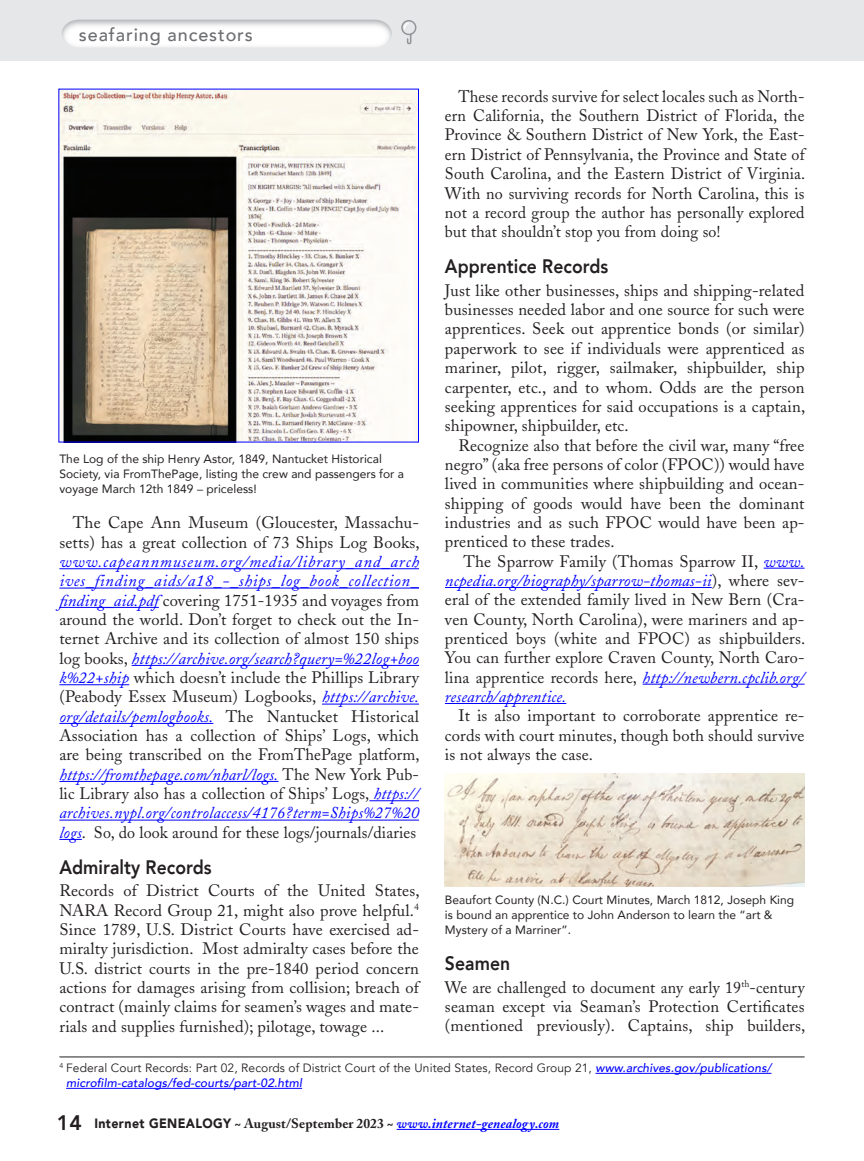
<style>
.page{position:relative;width:864px;height:1161px;background:#fff}
.page>*{position:absolute;margin:0;border:0;box-sizing:border-box;transform-origin:0 0}
.Subheads{font:800 19.5px "Avenir";letter-spacing:.005em;color:#231f20;scale:.9 1}
.Flag{font:500 18px "Avenir";letter-spacing:.05em;color:#6c6d70}
.Body_copy{font:16.5px/19.4px "Adobe Caslon";letter-spacing:.01em;color:#231f20;text-align:justify}
.Body_copy-2{font:16.5px/19.4px "Adobe Caslon";letter-spacing:.01em;color:#231f20;text-align:justify;scale:.96 1}
.t1{font:italic 700 13.5px "Adobe Caslon";letter-spacing:.01em;color:#00f}
.t2{font:12px/15px "Avenir";letter-spacing:.005em;color:#231f20}
.footnote{font:12px/15px "Avenir";letter-spacing:.01em;color:#231f20}
.s1{font-style:italic;color:#00f}
.s2{font-weight:500;font-style:italic;color:#00f}
.s3{font-family:"Avenir";font-weight:800;font-style:normal;font-size:21px;color:#231f20}
.s4{font-family:"Avenir";font-weight:900;font-style:normal;color:#231f20}
.s5{font-style:normal;color:#231f20}
</style>
<div class="page">
<hr style="left:397px;top:1129px;width:162px;height:1px;background:#00f">
<svg style="left:0;top:0;width:864px;height:61px;background:#e8e9ea"></svg>
<svg style="left:401px;top:20px;width:15px;height:24px"></svg>
<hr style="left:59px;top:568px;width:360px;height:1px;background:#00f">
<hr style="left:59px;top:588px;width:360px;height:1px;background:#00f">
<hr style="left:59px;top:607px;width:100px;height:1px;background:#00f">
<hr style="left:132px;top:665px;width:287px;height:1px;background:#00f">
<hr style="left:59px;top:684px;width:70px;height:1px;background:#00f">
<hr style="left:322px;top:704px;width:97px;height:1px;background:#00f">
<hr style="left:59px;top:723px;width:154px;height:1px;background:#00f">
<hr style="left:59px;top:781px;width:219px;height:1px;background:#00f">
<hr style="left:369px;top:800px;width:50px;height:1px;background:#00f">
<hr style="left:59px;top:820px;width:360px;height:1px;background:#00f">
<svg style="left:59px;top:839px;width:23px;height:1px"></svg>
<hr style="left:764px;top:568px;width:41px;height:1px;background:#00f">
<hr style="left:445px;top:587px;width:267px;height:1px;background:#00f">
<hr style="left:643px;top:684px;width:162px;height:1px;background:#00f">
<hr style="left:445px;top:703px;width:121px;height:1px;background:#00f">
<img style="left:61px;top:91px;width:356px;height:349px">
<hr style="left:59px;top:1057px;width:746px;height:1px;background:#231f20">
<hr style="left:596px;top:1073px;width:175px;height:1px;background:#00f">
<hr style="left:66px;top:1088px;width:236px;height:1px;background:#00f">
<img style="left:445px;top:773px;width:360px;height:114px">
<p class="Flag" style="left:79px;top:19px;width:175px">seafaring ancestors</p>
<p class="t2" style="left:59px;top:451px;width:346px">The Log of the ship Henry Astor, 1849, Nantucket Historical<br>Society, via FromThePage, listing the crew and passengers for a voyage March 12th 1849 – priceless!</p>
<p class="Body_copy" style="left:59px;top:513px;width:362px;text-indent:13px">The Cape Ann Museum (Gloucester, Massachu&shy;setts) has a great collection of 73 Ships Log Books, <span class="s1">www.capeannmuseum.org/media/library_and_arch ives_finding_aids/a18_-_ships_log_book_collection_ finding_aid.pdf</span> covering 1751-1935 and voyages from around the world. Don’t forget to check out the In&shy;ternet Archive and its collection of almost 150 ships log books, <span class="s1">https://archive.org/search?query=%22log+boo k%22+ship</span> which doesn’t include the Phillips Library (Peabody Essex Museum) Logbooks, <span class="s1">https://archive. org/details/pemlogbooks.</span> The Nantucket Historical Association has a collection of Ships’ Logs, which are being transcribed on the FromThePage platform, <span class="s1">https://fromthepage.com/nharl/logs.</span> The New York Pub&shy;lic Library also has a collection of Ships’ Logs, <span class="s1">https:// archives.nypl.org/controlaccess/4176?term=Ships%27%20 logs</span>. So, do look around for these logs/journals/diaries</p>
<p class="Subheads" style="left:59px;top:852px;width:171px">Admiralty Records</p>
<p class="Body_copy" style="left:59px;top:881px;width:362px">Records of District Courts of the United States, NARA Record Group 21, might also prove helpful.<sup>4<br></sup>Since 1789, U.S. District Courts have exercised ad&shy;miralty jurisdiction. Most admiralty cases before the U.S. district courts in the pre-1840 period concern actions for damages arising from collision; breach of contract (mainly claims for seamen’s wages and mate&shy;rials and supplies furnished); pilotage, towage ...</p>
<p class="Body_copy" style="left:445px;top:87px;width:362px;text-indent:13px">These records survive for select locales such as North&shy;ern California, the Southern District of Florida, the Province &amp; Southern District of New York, the East&shy;ern District of Pennsylvania, the Province and State of South Carolina, and the Eastern District of Virginia.<br>With no surviving records for North Carolina, this is not a record group the author has personally explored but that shouldn’t stop you from doing so!</p>
<p class="Subheads" style="left:445px;top:252px;width:183px">Apprentice Records</p>
<p class="Body_copy" style="left:445px;top:281px;width:362px">Just like other businesses, ships and shipping-related businesses needed labor and one source for such were apprentices. Seek out apprentice bonds (or similar) paperwork to see if individuals were apprenticed as mariner, pilot, rigger, sailmaker, shipbuilder, ship carpenter, etc., and to whom. Odds are the person seeking apprentices for said occupations is a captain, shipowner, shipbuilder, etc.</p>
<p class="Body_copy" style="left:445px;top:435px;width:361px;text-indent:13px">Recognize also that before the civil war, many “free negro” (aka free persons of color (FPOC)) would have lived in communities where shipbuilding and ocean&shy;shipping of goods would have been the dominant industries and as such FPOC would have been ap&shy;prenticed to these trades.</p>
<p class="Body_copy" style="left:445px;top:552px;width:362px;text-indent:19px">The Sparrow Family (Thomas Sparrow II, <span class="s1">www. ncpedia.org/biography/sparrow-thomas-ii</span>), where sev&shy;eral of the extended family lived in New Bern (Cra&shy;ven County, North Carolina), were mariners and ap&shy;prenticed boys (white and FPOC) as shipbuilders.<br>You can further explore Craven County, North Caro&shy;lina apprentice records here, <span class="s1">http://newbern.cpclib.org/ research/apprentice.</span></p>
<p class="Body_copy" style="left:445px;top:706px;width:361px;text-indent:13px">It is also important to corroborate apprentice re&shy;cords with court minutes, though both should survive is not always the case.</p>
<p class="t2" style="left:445px;top:892px;width:351px">Beaufort County (N.C.) Court Minutes, March 1812, Joseph King is bound an apprentice to John Anderson to learn the “art &amp;<br>Mystery of a Marriner”.</p>
<p class="Subheads" style="left:445px;top:948px;width:74px">Seamen</p>
<p class="Body_copy-2" style="left:445px;top:977px;width:377px">We are challenged to document any early 19<sup>th</sup>-century seaman except via Seaman’s Protection Certificates (mentioned previously). Captains, ship builders,</p>
<p class="footnote" style="left:66px;top:1061px;width:707px;text-indent:-7px"><sup>4</sup> Federal Court Records: Part 02, Records of District Court of the United States, Record Group 21, <span class="s2">www.archives.gov/publications/ microfilm-catalogs/fed-courts/part-02.html</span></p>
<p class="t1" style="left:57px;top:1116px;width:504px"><span class="s3">14</span> <span class="s4">Internet GENEALOGY</span> <span class="s5">~ August/September 2023 ~</span> www.internet-genealogy.com</p>
</div>
